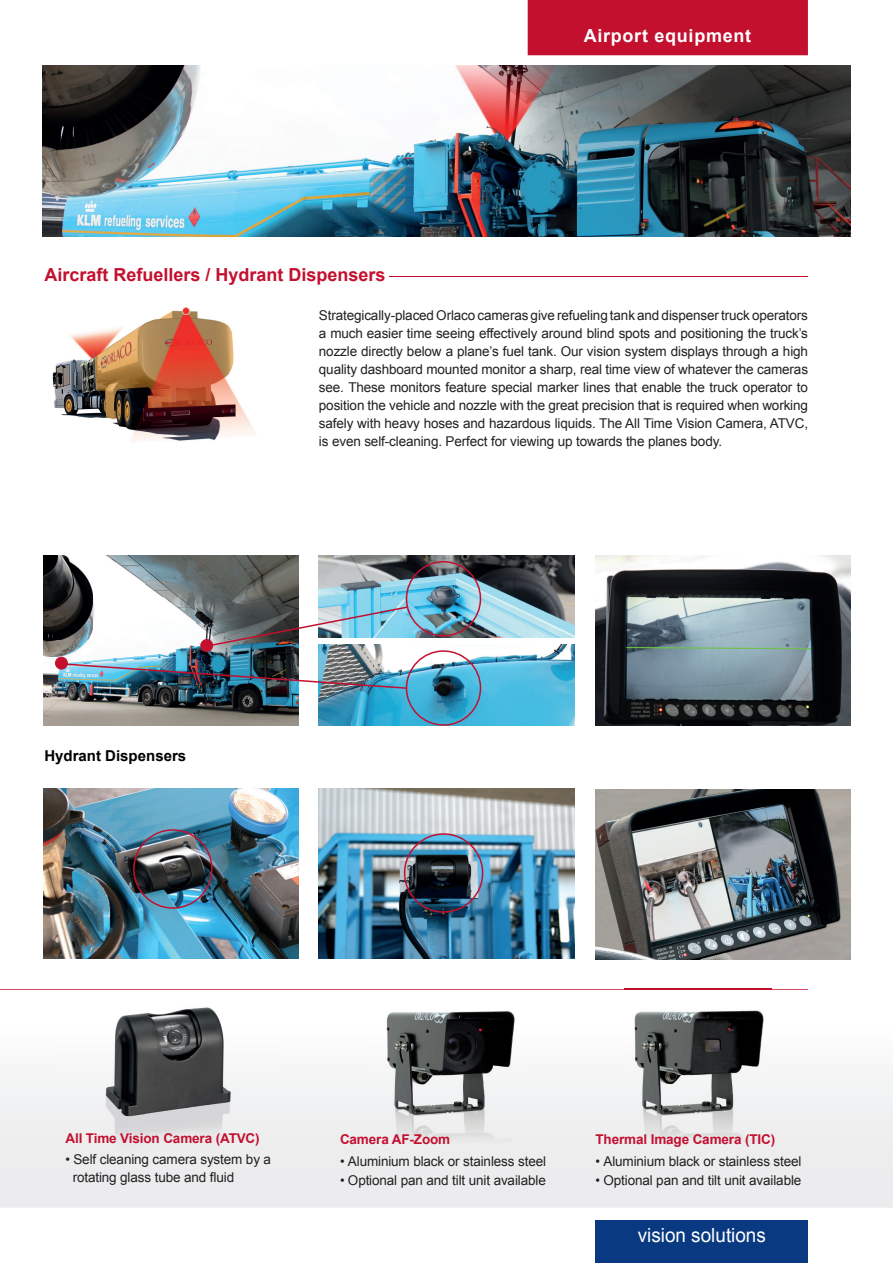
<style>
.page{position:relative;width:893px;height:1263px;background:#fff}
.page>*{position:absolute;margin:0;border:0;box-sizing:border-box;transform-origin:0 0}
.t1{font:19.5px "Arial";color:#fff}
.t2{font:700 18px "Arial";color:#c3102f}
.t3{font:700 18px "Arial";letter-spacing:.04em;color:#fff}
.t4{font:700 15px "Arial";color:#000}
.t5{font:13.5px/18px "Arial";letter-spacing:-.01em;color:#231f20}
.t6{font:700 13.5px "Arial";letter-spacing:-.01em;color:#c3102f}
</style>
<div class="page">
<div style="left:528px;top:0;width:280px;height:55px;background:#c3102f"></div>
<div style="left:0;top:1076px;width:893px;height:132px;background:#ededee"></div>
<div style="left:595px;top:1220px;width:213px;height:43px;background:#083981"></div>
<hr style="left:772px;top:989px;width:36px;height:1px;background:#c3102f">
<hr style="left:0;top:989px;width:624px;height:1px;background:#c3102f">
<hr style="left:390px;top:276px;width:418px;height:1px;background:#c3102f">
<img style="left:43px;top:66px;width:807px;height:170px">
<img style="left:367px;top:1011px;width:156px;height:138px">
<img style="left:624px;top:988px;width:148px;height:162px">
<img style="left:624px;top:989px;width:148px;height:1px">
<img style="left:56px;top:1007px;width:223px;height:172px">
<img style="left:52px;top:307px;width:203px;height:135px">
<img style="left:319px;top:645px;width:255px;height:81px">
<img style="left:595px;top:789px;width:255px;height:170px">
<img style="left:319px;top:556px;width:255px;height:82px">
<img style="left:595px;top:555px;width:255px;height:170px">
<img style="left:43px;top:788px;width:255px;height:170px">
<img style="left:319px;top:788px;width:255px;height:170px">
<div style="left:404px;top:833px;width:79px;height:80px;border:2px solid #c3102f;border-radius:50%"></div>
<div style="left:133px;top:829px;width:80px;height:80px;border:2px solid #c3102f;border-radius:50%"></div>
<img style="left:43px;top:555px;width:255px;height:170px">
<div style="left:56px;top:657px;width:11px;height:12px;background:#c3102f;border-radius:50%"></div>
<div style="left:55px;top:657px;width:13px;height:12px;border:1px solid #c3102f;border-radius:50%"></div>
<div style="left:201px;top:640px;width:12px;height:11px;background:#c3102f;border-radius:50%"></div>
<div style="left:201px;top:639px;width:12px;height:13px;border:1px solid #c3102f;border-radius:50%"></div>
<img style="left:64px;top:662px;width:344px;height:28px">
<div style="left:406px;top:650px;width:75px;height:76px;border:2px solid #c3102f;border-radius:50%"></div>
<div style="left:406px;top:561px;width:75px;height:75px;border:2px solid #c3102f;border-radius:50%"></div>
<img style="left:209px;top:605px;width:201px;height:42px">
<h2 class="t3" style="left:584px;top:23px;width:169px">Airport equipment</h2>
<h2 class="t2" style="left:44px;top:262px;width:343px">Aircraft Refuellers / Hydrant Dispensers</h2>
<p class="t5" style="left:319px;top:307px;width:491px;text-align:justify">Strategically-placed Orlaco cameras give refueling tank and dispenser truck operators a much easier time seeing effectively around blind spots and positioning the truck’s nozzle directly below a plane’s fuel tank. Our vision system displays through a high quality dashboard mounted monitor a sharp, real time view of whatever the cameras see. These monitors feature special marker lines that enable the truck operator to position the vehicle and nozzle with the great precision that is required when working safely with heavy hoses and hazardous liquids. The All Time Vision Camera, ATVC, is even self-cleaning. Perfect for viewing up towards the planes body.</p>
<p class="t4" style="left:44px;top:745px;width:143px">Hydrant Dispensers</p>
<p class="t6" style="left:65px;top:1129px;width:196px">All Time Vision Camera (ATVC)</p>
<p class="t5" style="left:73px;top:1151px;width:200px;text-indent:-7px">• Self cleaning camera system by a rotating glass tube and fluid</p>
<p class="t6" style="left:340px;top:1130px;width:112px">Camera AF-Zoom</p>
<p class="t5" style="left:340px;top:1152px;width:208px">• Aluminium black or stainless steel</p>
<p class="t5" style="left:340px;top:1172px;width:207px">• Optional pan and tilt unit available</p>
<p class="t6" style="left:595px;top:1130px;width:181px">Thermal Image Camera (TIC)</p>
<p class="t5" style="left:595px;top:1152px;width:208px">• Aluminium black or stainless steel</p>
<p class="t5" style="left:595px;top:1172px;width:207px">• Optional pan and tilt unit available</p>
<h1 class="t1" style="left:638px;top:1222px;width:130px">vision solutions</h1>
</div>
